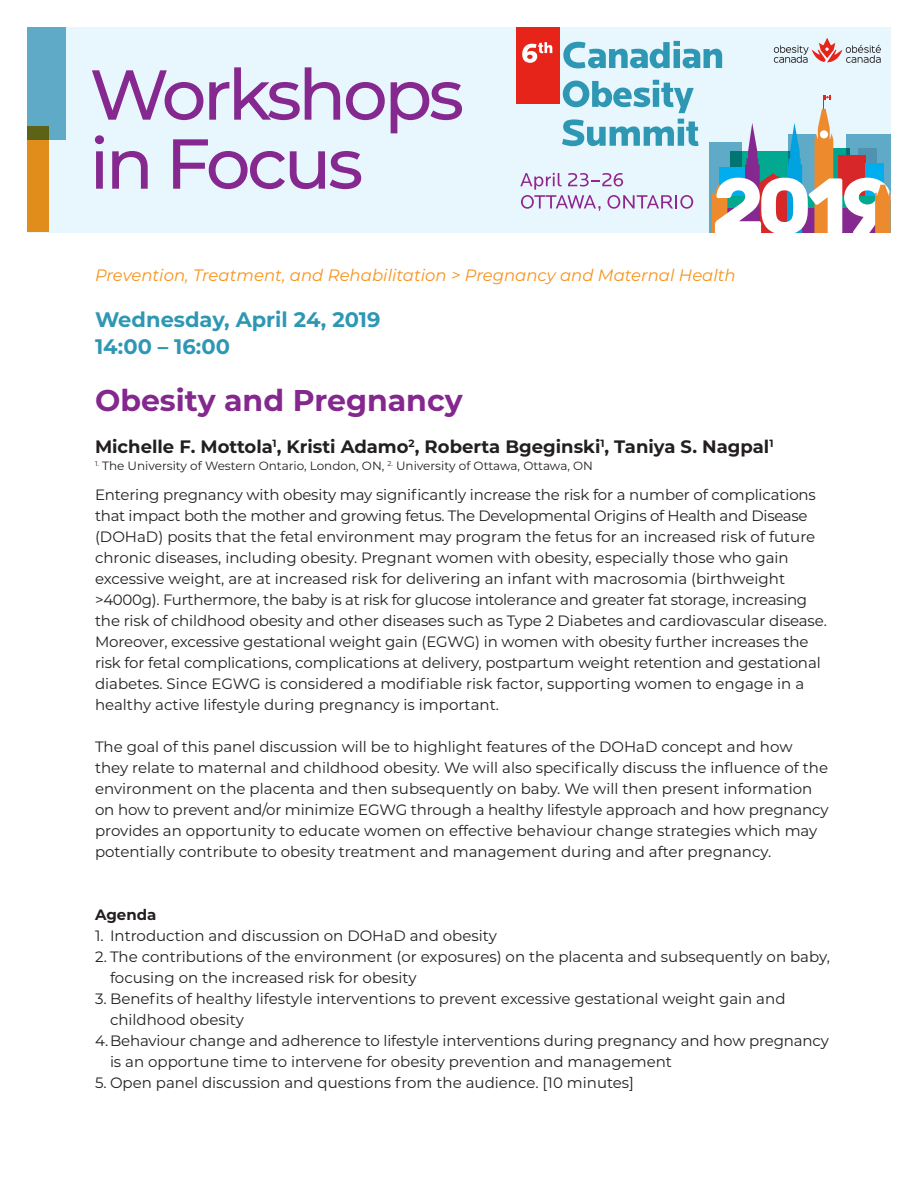
<style>
.page{position:relative;width:918px;height:1188px;background:#fff}
.page>*{position:absolute;margin:0;border:0;box-sizing:border-box;transform-origin:0 0}
.t1{font:500 70.5px/69px "Montserrat";letter-spacing:-.05em;color:#852890}
.t2{font:700 30px "Montserrat";color:#84278e}
.t3{font:700 21px "Montserrat";color:#2e97b4}
.t4{font:700 18px "Montserrat";color:#231f20}
.t5{font:italic 16.5px "Montserrat";color:#f7931d}
.t6{font:15px/21px "Montserrat";color:#231f20}
.t7{font:700 15px "Montserrat";color:#231f20}
.t8{font:12px "Montserrat";color:#231f20}
</style>
<div class="page">
<div style="left:27px;top:27px;width:864px;height:206px;background:#e8f6fd"></div>
<svg style="left:520px;top:173px;width:173px;height:38px"></svg>
<div style="left:27px;top:27px;width:39px;height:112px;background:#5faac7"></div>
<svg style="left:27px;top:127px;width:21px;height:105px;background:#cf871b"></svg>
<svg style="left:774px;top:38px;width:107px;height:25px"></svg>
<div style="left:709px;top:142px;width:33px;height:91px;background:#5faac7"></div>
<svg style="left:712px;top:95px;width:179px;height:138px"></svg>
<div style="left:516px;top:27px;width:44px;height:77px;background:#e72419"></div>
<svg style="left:522px;top:42px;width:30px;height:21px"></svg>
<svg style="left:563px;top:41px;width:159px;height:27px"></svg>
<svg style="left:563px;top:80px;width:131px;height:33px"></svg>
<svg style="left:562px;top:119px;width:136px;height:27px"></svg>
<p class="t1" style="left:90px;top:57px;width:376px">Workshops in Focus</p>
<p class="t5" style="left:95px;top:263px;width:642px">Prevention, Treatment, and Rehabilitation &gt; Pregnancy and Maternal Health</p>
<p class="t3" style="left:95px;top:305px;width:287px">Wednesday, April 24, 2019</p>
<p class="t3" style="left:95px;top:332px;width:136px">14:00 – 16:00</p>
<p class="t2" style="left:95px;top:379px;width:369px">Obesity and Pregnancy</p>
<p class="t4" style="left:95px;top:434px;width:680px">Michelle F. Mottola<sup>1</sup>, Kristi Adamo<sup>2</sup>, Roberta Bgeginski<sup>1</sup>, Taniya S. Nagpal<sup>1</sup></p>
<p class="t8" style="left:95px;top:457px;width:499px"><sup>1.</sup> The University of Western Ontario, London, ON, <sup>2.</sup> University of Ottawa, Ottawa, ON</p>
<p class="t6" style="left:95px;top:483px;width:733px">Entering pregnancy with obesity may significantly increase the risk for a number of complications that impact both the mother and growing fetus. The Developmental Origins of Health and Disease (DOHaD) posits that the fetal environment may program the fetus for an increased risk of future chronic diseases, including obesity. Pregnant women with obesity, especially those who gain excessive weight, are at increased risk for delivering an infant with macrosomia (birthweight &gt;4000g). Furthermore, the baby is at risk for glucose intolerance and greater fat storage, increasing the risk of childhood obesity and other diseases such as Type 2 Diabetes and cardiovascular disease.<br>Moreover, excessive gestational weight gain (EGWG) in women with obesity further increases the risk for fetal complications, complications at delivery, postpartum weight retention and gestational diabetes. Since EGWG is considered a modifiable risk factor, supporting women to engage in a healthy active lifestyle during pregnancy is important.</p>
<p class="t6" style="left:95px;top:735px;width:735px">The goal of this panel discussion will be to highlight features of the DOHaD concept and how they relate to maternal and childhood obesity. We will also specifically discuss the influence of the environment on the placenta and then subsequently on baby. We will then present information on how to prevent and/or minimize EGWG through a healthy lifestyle approach and how pregnancy provides an opportunity to educate women on effective behaviour change strategies which may potentially contribute to obesity treatment and management during and after pregnancy.</p>
<p class="t7" style="left:95px;top:903px;width:63px">Agenda</p>
<p class="t6" style="left:95px;top:924px;width:403px">1. Introduction and discussion on DOHaD and obesity</p>
<p class="t6" style="left:110px;top:945px;width:721px;text-indent:-15px">2. The contributions of the environment (or exposures) on the placenta and subsequently on baby, focusing on the increased risk for obesity</p>
<p class="t6" style="left:110px;top:987px;width:677px;text-indent:-15px">3. Benefits of healthy lifestyle interventions to prevent excessive gestational weight gain and childhood obesity</p>
<p class="t6" style="left:110px;top:1029px;width:720px;text-indent:-15px">4.Behaviour change and adherence to lifestyle interventions during pregnancy and how pregnancy is an opportune time to intervene for obesity prevention and management</p>
<p class="t6" style="left:95px;top:1071px;width:541px">5. Open panel discussion and questions from the audience. [10 minutes]</p>
</div>
